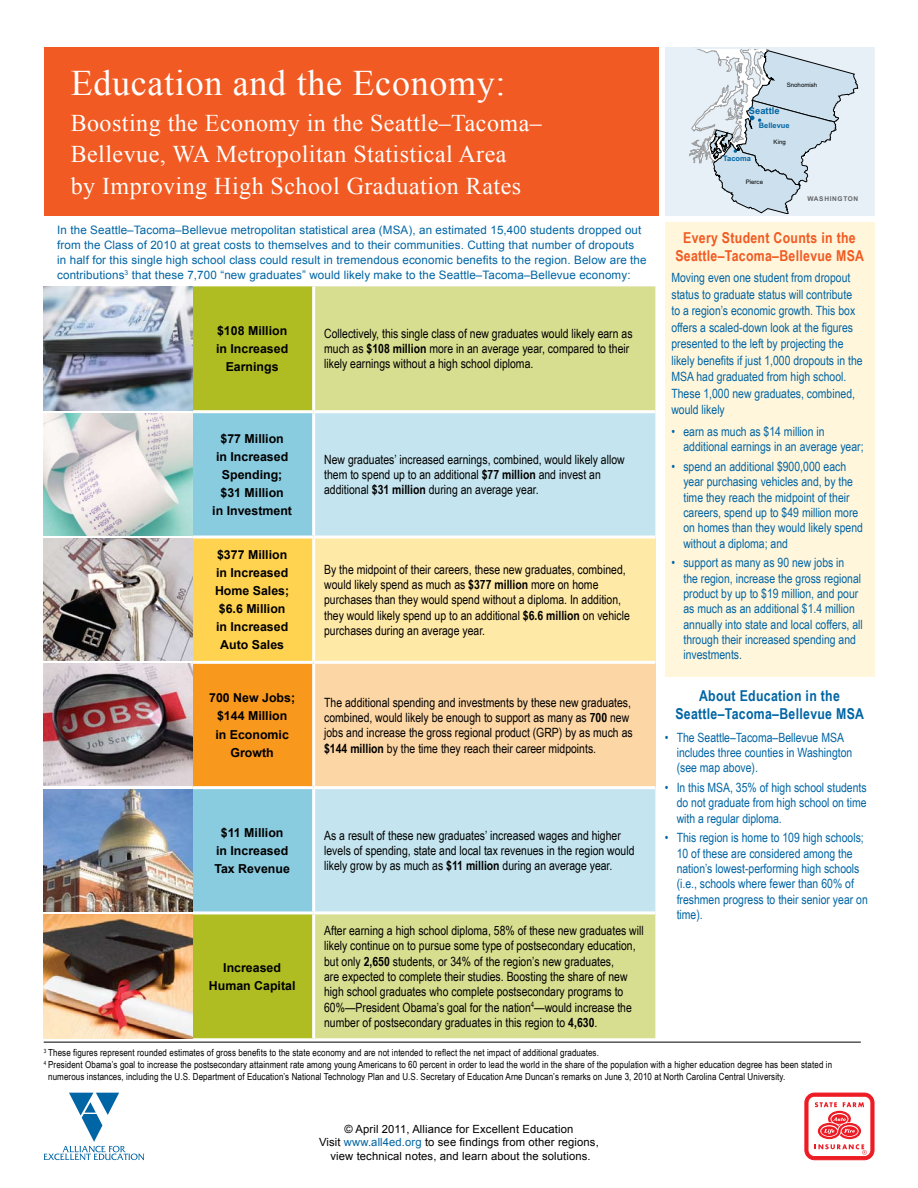
<style>
.page{position:relative;width:918px;height:1188px;background:#fff}
.page>*{position:absolute;margin:0;border:0;box-sizing:border-box;transform-origin:0 0}
.t1{font:36px "Times New Roman";letter-spacing:.02em;color:#fff}
.t2{font:24px/31.5px "Times New Roman";letter-spacing:.02em;color:#fff}
.t3{font:700 15px/18px "Arial Narrow";letter-spacing:.02em;color:#f15a22;text-align:center}
.t4{font:700 15px/18px "Arial Narrow";letter-spacing:.02em;color:#0065a4;text-align:center}
.t5{font:12.75px/15.3px "Arial Narrow";color:#000}
.t6{font:12.75px/15.3px "Arial Narrow";color:#0065a4}
.t7{font:700 12.3px/18px "Arial";color:#000;text-align:center}
.t8{font:11.7px/15px "Arial";letter-spacing:.01em;color:#0065a4}
.t9{font:11.25px/13.5px "Arial";letter-spacing:.01em;color:#000;text-align:center}
.t10{font:9.75px "Arial Narrow";letter-spacing:.01em;color:#000}
.t11{font:700 9.3px "Arial";color:#0065a4}
.t12{font:700 7.5px "Arial";color:#0065a4}
.t13{font:700 6.6px "Arial";letter-spacing:.1em;color:#636467}
.t14{font:6.15px "Arial";color:#000}
.s1{font-weight:700}
.s2{color:#0065a4}
</style>
<div class="page">
<svg style="left:44px;top:1093px;width:100px;height:67px"></svg>
<div style="left:804px;top:1092px;width:71px;height:69px;border:1px solid #fff;border-radius:10px"></div>
<svg style="left:805px;top:1093px;width:69px;height:67px"></svg>
<hr style="left:44px;top:1042px;width:817px;height:1px;background:#000">
<svg style="left:668px;top:50px;width:203px;height:163px;background:#d3e0e8"></svg>
<div style="left:665px;top:47px;width:209px;height:169px;border:2px solid #e6f0f6"></div>
<div style="left:665px;top:222px;width:209px;height:455px;background:#fff6dc"></div>
<div style="left:192px;top:286px;width:120px;height:752px;background:#afbd22"></div>
<div style="left:315px;top:286px;width:340px;height:752px;background:#d7de90"></div>
<div style="left:192px;top:413px;width:120px;height:498px;background:#89cbdf"></div>
<div style="left:315px;top:413px;width:340px;height:498px;background:#c4e5ef"></div>
<div style="left:192px;top:537px;width:122px;height:125px;background:#ffd24f"></div>
<div style="left:314px;top:537px;width:341px;height:125px;background:#ffe9a7"></div>
<div style="left:192px;top:662px;width:122px;height:126px;background:#f8981d"></div>
<div style="left:314px;top:662px;width:341px;height:126px;background:#fcd6a5"></div>
<hr style="left:312px;top:539px;width:3px;height:122px;background:#fff">
<hr style="left:312px;top:664px;width:3px;height:122px;background:#fff">
<hr style="left:192px;top:911px;width:122px;height:3px;background:#fff">
<hr style="left:314px;top:911px;width:341px;height:3px;background:#fff">
<hr style="left:192px;top:410px;width:122px;height:3px;background:#fff">
<hr style="left:314px;top:410px;width:341px;height:3px;background:#fff">
<hr style="left:192px;top:536px;width:122px;height:3px;background:#fff">
<hr style="left:314px;top:536px;width:341px;height:3px;background:#fff">
<hr style="left:192px;top:661px;width:122px;height:3px;background:#fff">
<hr style="left:314px;top:661px;width:341px;height:3px;background:#fff">
<hr style="left:192px;top:786px;width:122px;height:3px;background:#fff">
<hr style="left:314px;top:786px;width:341px;height:3px;background:#fff">
<img style="left:44px;top:286px;width:148px;height:124px">
<img style="left:44px;top:413px;width:148px;height:122px">
<img style="left:44px;top:539px;width:148px;height:122px">
<img style="left:44px;top:664px;width:148px;height:122px">
<img style="left:44px;top:789px;width:148px;height:122px">
<img style="left:44px;top:914px;width:148px;height:124px">
<div style="left:44px;top:47px;width:615px;height:169px;background:#f15a22"></div>
<h1 class="t1" style="left:71px;top:62px;width:436px">Education and the Economy:</h1>
<h2 class="t2" style="left:71px;top:106px;width:473px">Boosting the Economy in the Seattle–Tacoma–<br>Bellevue, WA Metropolitan Statistical Area<br>by Improving High School Graduation Rates</h2>
<p class="t8" style="left:57px;top:222px;width:591px">In the Seattle–Tacoma–Bellevue metropolitan statistical area (MSA), an estimated 15,400 students dropped out from the Class of 2010 at great costs to themselves and to their communities. Cutting that number of dropouts<br>in half for this single high school class could result in tremendous economic benefits to the region. Below are the contributions<sup>3</sup> that these 7,700 “new graduates” would likely make to the Seattle–Tacoma–Bellevue economy:</p>
<p class="t7" style="left:216px;top:321px;width:74px">$108 Million in Increased<br>Earnings</p>
<p class="t5" style="left:324px;top:325px;width:310px">Collectively, this single class of new graduates would likely earn as much as <span class="s1">$108 million</span> more in an average year, compared to their likely earnings without a high school diploma.</p>
<p class="t7" style="left:212px;top:430px;width:81px">$77 Million<br>in Increased<br>Spending; $31 Million<br>in Investment</p>
<p class="t7" style="left:215px;top:546px;width:76px">$377 Million in Increased<br>Home Sales; $6.6 Million in Increased<br>Auto Sales</p>
<p class="t5" style="left:324px;top:452px;width:302px">New graduates’ increased earnings, combined, would likely allow them to spend up to an additional <span class="s1">$77 million</span> and invest an additional <span class="s1">$31 million</span> during an average year.</p>
<p class="t5" style="left:324px;top:562px;width:307px">By the midpoint of their careers, these new graduates, combined, would likely spend as much as <span class="s1">$377 million</span> more on home purchases than they would spend without a diploma. In addition, they would likely spend up to an additional <span class="s1">$6.6 million</span> on vehicle purchases during an average year.</p>
<p class="t7" style="left:209px;top:689px;width:87px">700 New Jobs; $144 Million<br>in Economic<br>Growth</p>
<p class="t5" style="left:324px;top:694px;width:310px">The additional spending and investments by these new graduates, combined, would likely be enough to support as many as <span class="s1">700</span> new jobs and increase the gross regional product (GRP) by as much as <span class="s1">$144 million</span> by the time they reach their career midpoints.</p>
<p class="t7" style="left:214px;top:823px;width:77px">$11 Million in Increased<br>Tax Revenue</p>
<p class="t5" style="left:324px;top:827px;width:312px">As a result of these new graduates’ increased wages and higher levels of spending, state and local tax revenues in the region would likely grow by as much as <span class="s1">$11 million</span> during an average year.</p>
<p class="t7" style="left:209px;top:959px;width:88px">Increased<br>Human Capital</p>
<p class="t5" style="left:324px;top:923px;width:321px">After earning a high school diploma, 58% of these new graduates will likely continue on to pursue some type of postsecondary education, but only <span class="s1">2,650</span> students, or 34% of the region’s new graduates,<br>are expected to complete their studies. Boosting the share of new high school graduates who complete postsecondary programs to 60%—President Obama’s goal for the nation<sup>4</sup>—would increase the number of postsecondary graduates in this region to <span class="s1">4,630</span>.</p>
<p class="t14" style="left:787px;top:81px;width:32px">Snohomish</p>
<p class="t11" style="left:749px;top:106px;width:32px">Seattle</p>
<p class="t12" style="left:759px;top:122px;width:32px">Bellevue</p>
<p class="t12" style="left:723px;top:154px;width:29px">Tacoma</p>
<p class="t14" style="left:746px;top:179px;width:19px">Pierce</p>
<p class="t14" style="left:774px;top:138px;width:14px">King</p>
<p class="t13" style="left:807px;top:195px;width:52px">WASHINGTON</p>
<p class="t3" style="left:675px;top:229px;width:190px">Every Student Counts in the<br>Seattle–Tacoma–Bellevue MSA</p>
<p class="t6" style="left:671px;top:269px;width:193px;line-height:16.5px">Moving even one student from dropout status to graduate status will contribute to a region’s economic growth. This box offers a scaled-down look at the figures presented to the left by projecting the likely benefits if just 1,000 dropouts in the MSA had graduated from high school.<br>These 1,000 new graduates, combined, would likely</p>
<p class="t6" style="left:683px;top:424px;width:182px;text-indent:-12px">• earn as much as $14 million in additional earnings in an average year;</p>
<p class="t6" style="left:683px;top:459px;width:181px;text-indent:-12px">• spend an additional $900,000 each year purchasing vehicles and, by the time they reach the midpoint of their careers, spend up to $49 million more on homes than they would likely spend without a diploma; and</p>
<p class="t6" style="left:683px;top:555px;width:181px;text-indent:-12px">• support as many as 90 new jobs in<br>the region, increase the gross regional product by up to $19 million, and pour as much as an additional $1.4 million annually into state and local coffers, all through their increased spending and investments.</p>
<p class="t4" style="left:675px;top:687px;width:190px">About Education in the<br>Seattle–Tacoma–Bellevue MSA</p>
<p class="t6" style="left:677px;top:729px;width:177px;text-indent:-12px">• The Seattle–Tacoma–Bellevue MSA includes three counties in Washington (see map above).</p>
<p class="t6" style="left:677px;top:780px;width:192px;text-align:justify;text-indent:-12px">• In this MSA, 35% of high school students do not graduate from high school on time with a regular diploma.</p>
<p class="t6" style="left:677px;top:830px;width:193px;text-indent:-12px">• This region is home to 109 high schools; 10 of these are considered among the nation’s lowest-performing high schools (i.e., schools where fewer than 60% of freshmen progress to their senior year on time).</p>
<p class="t10" style="left:44px;top:1047px;width:557px"><sup>3</sup> These figures represent rounded estimates of gross benefits to the state economy and are not intended to reflect the net impact of additional graduates.</p>
<p class="t10" style="left:44px;top:1059px;width:790px"><sup>4</sup> President Obama’s goal to increase the postsecondary attainment rate among young Americans to 60 percent in order to lead the world in the share of the population with a higher education degree has been stated in</p>
<p class="t10" style="left:48px;top:1071px;width:739px">numerous instances, including the U.S. Department of Education’s National Technology Plan and U.S. Secretary of Education Arne Duncan’s remarks on June 3, 2010 at North Carolina Central University.</p>
<p class="t9" style="left:319px;top:1122px;width:281px">© April 2011, Alliance for Excellent Education<br>Visit <span class="s2">www.all4ed.org</span> to see findings from other regions, view technical notes, and learn about the solutions.</p>
</div>
